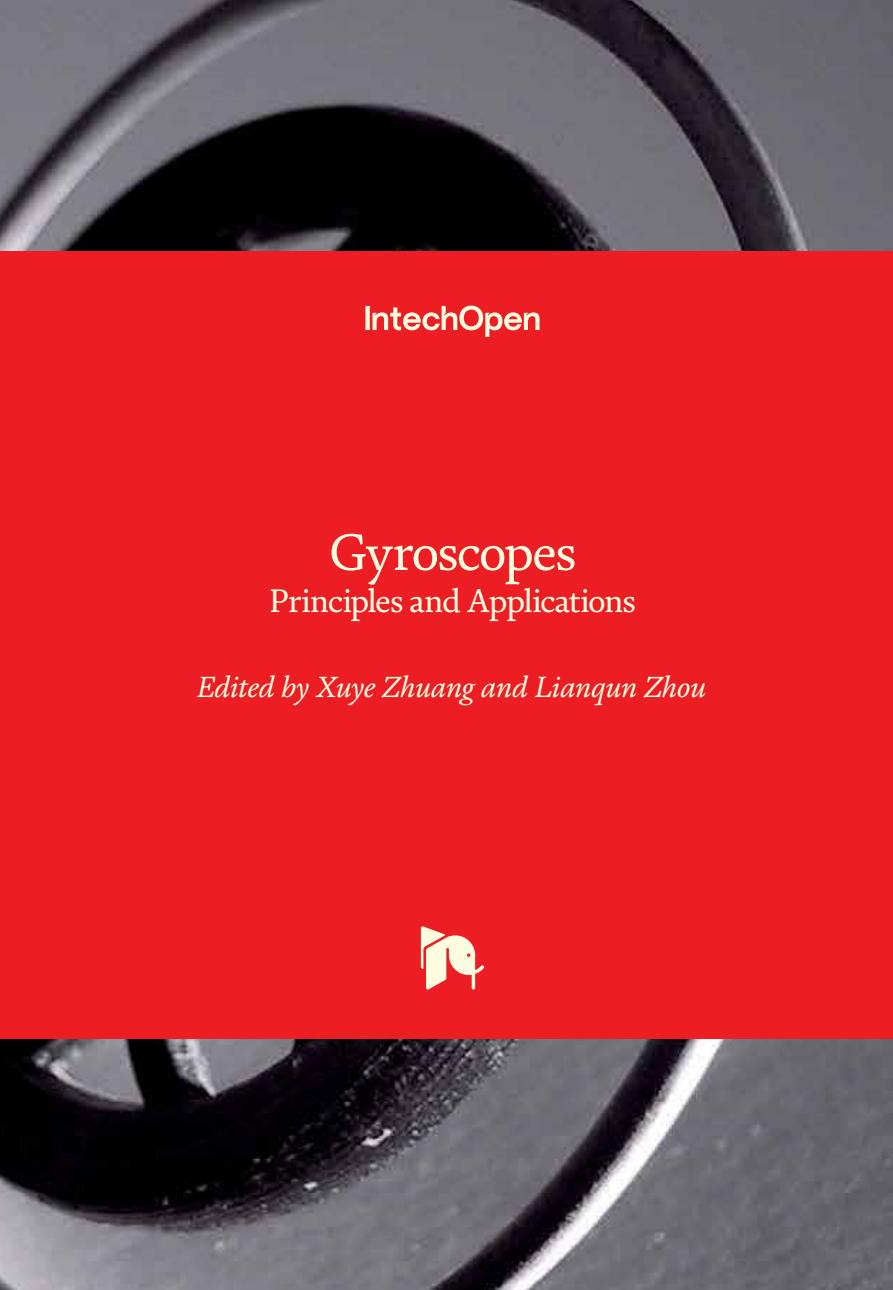
<style>
.page{position:relative;width:893px;height:1290px;background:#fff}
.page>*{position:absolute;margin:0;border:0;box-sizing:border-box;transform-origin:0 0}
.t1{font:52.5px "FS Brabo";letter-spacing:-.04em;color:#fffcdf}
.t2{font:33.25px "FS Brabo";letter-spacing:-.04em;color:#fffcdf}
.t3{font:italic 29.75px "FS Brabo";letter-spacing:-.015em;color:#fffcdf}
</style>
<div class="page">
<img style="left:0;top:0;width:893px;height:1290px">
<div style="left:0;top:251px;width:893px;height:787px;background:#ed1d24"></div>
<svg style="left:365px;top:306px;width:174px;height:31px"></svg>
<svg style="left:421px;top:926px;width:63px;height:64px"></svg>
<h1 class="t1" style="left:329px;top:513px;width:249px">Gyroscopes</h1>
<p class="t2" style="left:269px;top:576px;width:368px">Principles and Applications</p>
<p class="t3" style="left:197px;top:664px;width:512px">Edited by Xuye Zhuang and Lianqun Zhou</p>
</div>
